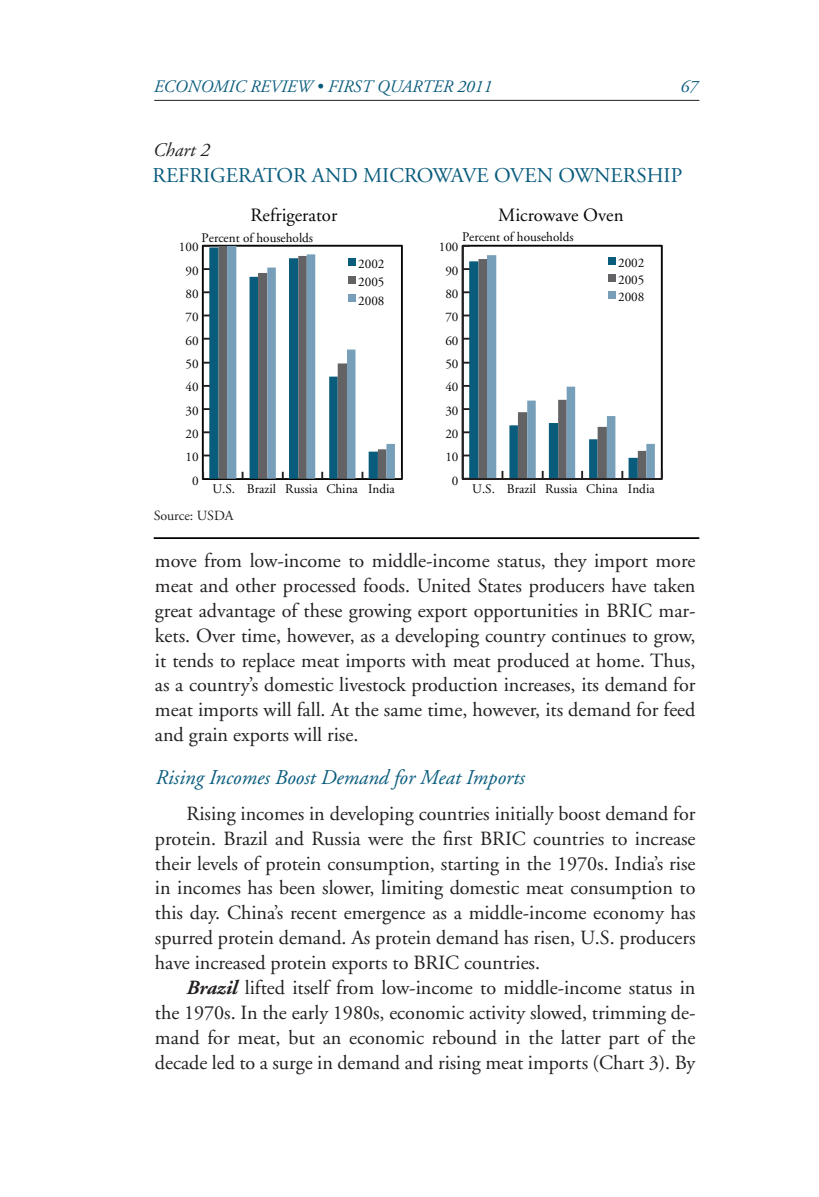
<style>
.page{position:relative;width:819px;height:1197px;background:#fff}
.page>*{position:absolute;margin:0;border:0;box-sizing:border-box;transform-origin:0 0}
._2nd_sub{font:italic 21px "Adobe Garamond";color:#0a5c7d}
.Chart_title{font:21px "Adobe Garamond";color:#0a5c7d}
.Body_text{font:20.12px/24.8px "Adobe Garamond";color:#231f20;text-align:justify}
.Chart_number{font:italic 19.25px "Adobe Garamond";color:#231f20}
.t1{font:18.72px "Adobe Garamond";color:#050504}
.t2{font:italic 17.5px "Adobe Garamond";color:#0a5c7d}
.Ref_Text{font:14px "Adobe Garamond";color:#231f20}
.t3{font:13.12px/18.4px "Adobe Garamond";color:#050504;text-align:justify}
.s1{font-weight:700;font-style:italic}
</style>
<div class="page">
<hr style="left:154px;top:100px;width:545px;height:1px;background:#231f20">
<hr style="left:154px;top:537px;width:545px;height:2px;background:#000">
<svg style="left:202px;top:245px;width:193px;height:234px"></svg>
<svg style="left:401px;top:472px;width:2px;height:7px"></svg>
<div style="left:348px;top:258px;width:7px;height:7px;background:#0a5c7d"></div>
<div style="left:348px;top:277px;width:7px;height:7px;background:#636366"></div>
<div style="left:348px;top:295px;width:7px;height:7px;background:#789fb9"></div>
<div style="left:462px;top:245px;width:201px;height:235px;border:2px solid #050504"></div>
<hr style="left:462px;top:246px;width:2px;height:233px;background:#231f20">
<svg style="left:463px;top:245px;width:7px;height:2px"></svg>
<hr style="left:463px;top:478px;width:199px;height:2px;background:#231f20">
<svg style="left:463px;top:255px;width:192px;height:224px"></svg>
<svg style="left:661px;top:471px;width:2px;height:7px"></svg>
<div style="left:608px;top:257px;width:7px;height:7px;background:#0a5c7d"></div>
<div style="left:608px;top:274px;width:7px;height:7px;background:#636366"></div>
<div style="left:608px;top:291px;width:7px;height:7px;background:#789fb9"></div>
<p class="t2" style="left:153px;top:78px;width:340px">ECONOMIC REVIEW • FIRST QUARTER 2011</p>
<p class="t2" style="left:680px;top:78px;width:19px">67</p>
<p class="Chart_number" style="left:152px;top:140px;width:58px">Chart 2</p>
<p class="Chart_title" style="left:152px;top:165px;width:531px">REFRIGERATOR AND MICROWAVE OVEN OWNERSHIP</p>
<p class="t1" style="left:250px;top:205px;width:88px">Refrigerator</p>
<p class="t1" style="left:498px;top:205px;width:127px">Microwave Oven</p>
<p class="t3" style="left:202px;top:229px;width:113px">Percent of households</p>
<p class="t3" style="left:179px;top:238px;width:21px">100</p>
<p class="t3" style="left:462px;top:228px;width:113px">Percent of households</p>
<p class="t3" style="left:439px;top:238px;width:21px">100</p>
<p class="t3" style="left:185px;top:262px;width:15px">90</p>
<p class="t3" style="left:185px;top:285px;width:15px">80</p>
<p class="t3" style="left:358px;top:255px;width:28px">2002<br>2005<br>2008</p>
<p class="t3" style="left:445px;top:262px;width:15px">90</p>
<p class="t3" style="left:445px;top:285px;width:15px">80</p>
<p class="t3" style="left:618px;top:255px;width:28px;line-height:16.8px">2002<br>2005<br>2008</p>
<p class="t3" style="left:185px;top:308px;width:15px">70</p>
<p class="t3" style="left:445px;top:308px;width:15px">70</p>
<p class="t3" style="left:185px;top:332px;width:15px">60</p>
<p class="t3" style="left:445px;top:332px;width:15px">60</p>
<p class="t3" style="left:185px;top:355px;width:15px">50</p>
<p class="t3" style="left:445px;top:355px;width:15px">50</p>
<p class="t3" style="left:185px;top:378px;width:15px">40</p>
<p class="t3" style="left:445px;top:378px;width:15px">40</p>
<p class="t3" style="left:185px;top:402px;width:15px">30</p>
<p class="t3" style="left:445px;top:402px;width:15px">30</p>
<p class="t3" style="left:185px;top:425px;width:15px">20</p>
<p class="t3" style="left:445px;top:425px;width:15px">20</p>
<p class="t3" style="left:185px;top:448px;width:15px">10</p>
<p class="t3" style="left:445px;top:448px;width:15px">10</p>
<p class="t3" style="left:192px;top:472px;width:8px">0</p>
<p class="t3" style="left:212px;top:480px;width:184px">U.S. Brazil Russia China India</p>
<p class="t3" style="left:452px;top:472px;width:8px">0</p>
<p class="t3" style="left:472px;top:480px;width:184px">U.S. Brazil Russia China India</p>
<p class="Ref_Text" style="left:154px;top:508px;width:81px">Source: USDA</p>
<p class="Body_text" style="left:155px;top:549px;width:542px">move from low-income to middle-income status, they import more meat and other processed foods. United States producers have taken great advantage of these growing export opportunities in BRIC mar&shy;kets. Over time, however, as a developing country continues to grow, it tends to replace meat imports with meat produced at home. Thus, as a country’s domestic livestock production increases, its demand for meat imports will fall. At the same time, however, its demand for feed and grain exports will rise.</p>
<p class="_2nd_sub" style="left:155px;top:766px;width:371px">Rising Incomes Boost Demand for Meat Imports</p>
<p class="Body_text" style="left:155px;top:801px;width:542px;text-indent:32px">Rising incomes in developing countries initially boost demand for protein. Brazil and Russia were the first BRIC countries to increase their levels of protein consumption, starting in the 1970s. India’s rise in incomes has been slower, limiting domestic meat consumption to this day. China’s recent emergence as a middle-income economy has spurred protein demand. As protein demand has risen, U.S. producers have increased protein exports to BRIC countries.</p>
<p class="Body_text" style="left:155px;top:976px;width:542px;text-indent:32px"><span class="s1">Brazil</span> lifted itself from low-income to middle-income status in the 1970s. In the early 1980s, economic activity slowed, trimming de&shy;mand for meat, but an economic rebound in the latter part of the decade led to a surge in demand and rising meat imports (Chart 3). By</p>
</div>
